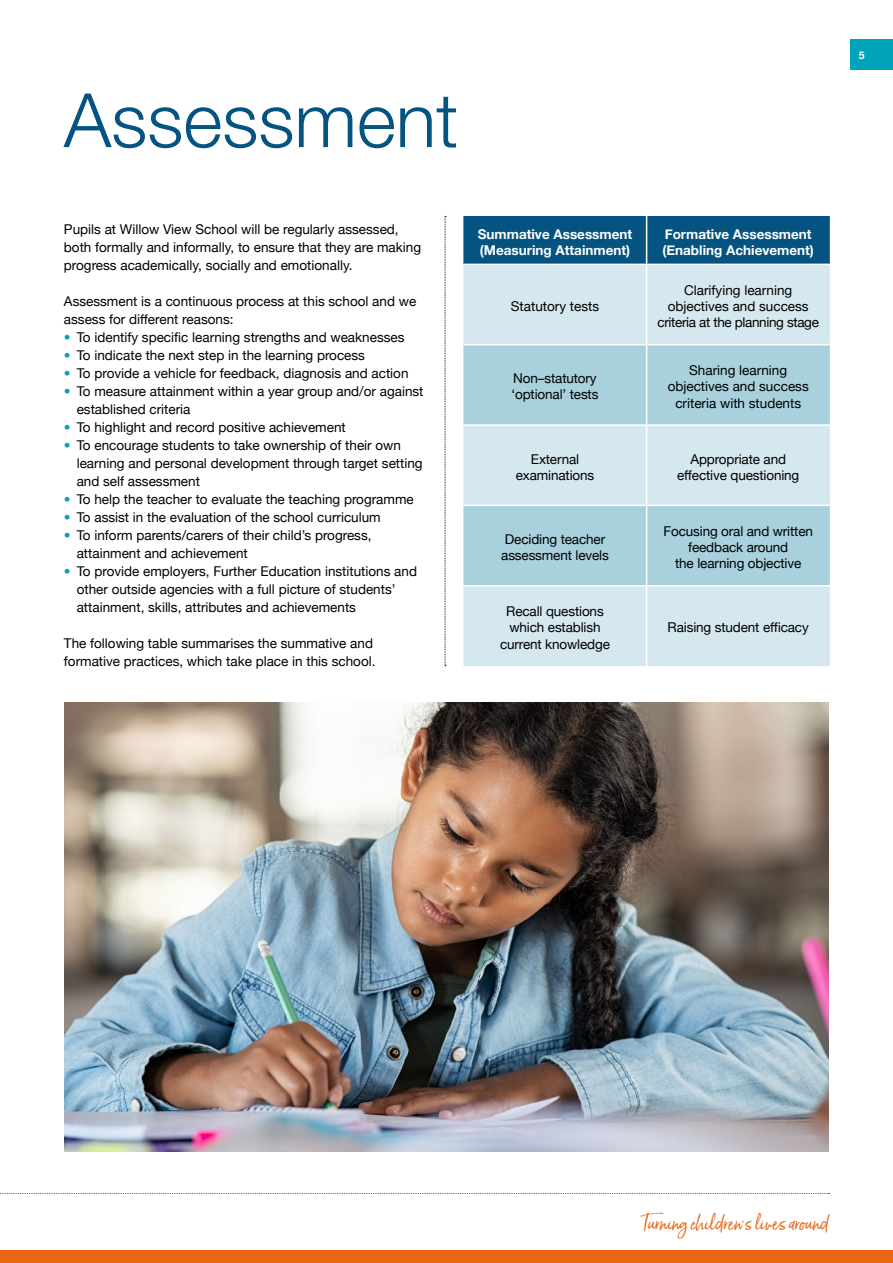
<style>
.page{position:relative;width:893px;height:1263px;background:#fff}
.page>*{position:absolute;margin:0;border:0;box-sizing:border-box;transform-origin:0 0}
.t1{font:300 75px "Helvetica Neue LT Std";color:#045380}
.t2{font:18px "Born Ready";color:#e96618}
.t3{font:13.5px/16.2px "Helvetica Neue";color:#000}
.t4{font:700 13.5px/16.2px "Helvetica Neue";color:#fff}
.t5{font:700 10.5px "Helvetica Neue";color:#fff}
.s1{font-family:"Helvetica Neue LT Std";font-weight:300;color:#00a4ba}
</style>
<div class="page">
<img style="left:65px;top:702px;width:764px;height:449px">
<div style="left:850px;top:39px;width:43px;height:30px;background:#00a4ba"></div>
<div style="left:0;top:1251px;width:893px;height:12px;background:#e96618"></div>
<svg style="left:0;top:1193px;width:830px;height:1px"></svg>
<div style="left:463px;top:216px;width:367px;height:48px;background:#045380"></div>
<div style="left:463px;top:265px;width:367px;height:401px;background:#d6e8ef"></div>
<svg style="left:463px;top:345px;width:367px;height:240px;background:#b8d9e3"></svg>
<hr style="left:646px;top:216px;width:1px;height:48px;background:#fff">
<hr style="left:646px;top:265px;width:1px;height:79px;background:#fff">
<hr style="left:463px;top:344px;width:184px;height:1px;background:#fff">
<hr style="left:647px;top:344px;width:183px;height:1px;background:#fff">
<hr style="left:646px;top:345px;width:1px;height:79px;background:#fff">
<hr style="left:463px;top:424px;width:184px;height:2px;background:#fff">
<hr style="left:647px;top:424px;width:183px;height:2px;background:#fff">
<hr style="left:646px;top:426px;width:1px;height:79px;background:#fff">
<hr style="left:463px;top:505px;width:184px;height:1px;background:#fff">
<hr style="left:647px;top:505px;width:183px;height:1px;background:#fff">
<hr style="left:646px;top:506px;width:1px;height:79px;background:#fff">
<hr style="left:463px;top:585px;width:184px;height:1px;background:#fff">
<hr style="left:647px;top:585px;width:183px;height:1px;background:#fff">
<hr style="left:646px;top:586px;width:1px;height:80px;background:#fff">
<svg style="left:445px;top:216px;width:1px;height:450px"></svg>
<h1 class="t1" style="left:64px;top:75px;width:396px">Assessment</h1>
<p class="t3" style="left:64px;top:221px;width:359px;line-height:18px">Pupils at Willow View School will be regularly assessed, both formally and informally, to ensure that they are making progress academically, socially and emotionally.</p>
<p class="t3" style="left:64px;top:293px;width:354px;line-height:18px">Assessment is a continuous process at this school and we assess for different reasons:</p>
<p class="t3" style="left:64px;top:330px;width:342px"><span class="s1">•</span> To identify specific learning strengths and weaknesses</p>
<p class="t3" style="left:64px;top:348px;width:303px"><span class="s1">•</span> To indicate the next step in the learning process</p>
<p class="t3" style="left:64px;top:366px;width:346px"><span class="s1">•</span> To provide a vehicle for feedback, diagnosis and action</p>
<p class="t3" style="left:77px;top:383px;width:348px;line-height:18px;text-indent:-13px"><span class="s1">•</span> To measure attainment within a year group and/or against established criteria</p>
<p class="t3" style="left:64px;top:420px;width:283px"><span class="s1">•</span> To highlight and record positive achievement</p>
<p class="t3" style="left:77px;top:437px;width:347px;line-height:18px;text-indent:-13px"><span class="s1">•</span> To encourage students to take ownership of their own learning and personal development through target setting and self assessment</p>
<p class="t3" style="left:64px;top:492px;width:351px"><span class="s1">•</span> To help the teacher to evaluate the teaching programme</p>
<p class="t3" style="left:64px;top:510px;width:318px"><span class="s1">•</span> To assist in the evaluation of the school curriculum</p>
<p class="t3" style="left:77px;top:527px;width:296px;line-height:18px;text-indent:-13px"><span class="s1">•</span> To inform parents/carers of their child’s progress, attainment and achievement</p>
<p class="t3" style="left:77px;top:563px;width:342px;line-height:18px;text-indent:-13px"><span class="s1">•</span> To provide employers, Further Education institutions and other outside agencies with a full picture of students’ attainment, skills, attributes and achievements</p>
<p class="t3" style="left:64px;top:635px;width:313px;line-height:18px">The following table summarises the summative and formative practices, which take place in this school.</p>
<p class="t4" style="left:478px;top:226px;width:156px">Summative Assessment (Measuring Attainment)</p>
<p class="t4" style="left:662px;top:226px;width:153px">Formative Assessment (Enabling Achievement)</p>
<p class="t3" style="left:511px;top:299px;width:90px">Statutory tests</p>
<p class="t3" style="left:657px;top:283px;width:163px;text-align:center">Clarifying learning objectives and success criteria at the planning stage</p>
<p class="t3" style="left:511px;top:371px;width:88px">Non–statutory ‘optional’ tests</p>
<p class="t3" style="left:668px;top:363px;width:143px;text-align:center">Sharing learning objectives and success criteria with students</p>
<p class="t3" style="left:516px;top:451px;width:80px;text-align:center">External examinations</p>
<p class="t3" style="left:677px;top:451px;width:124px;text-align:center">Appropriate and effective questioning</p>
<p class="t3" style="left:501px;top:532px;width:109px">Deciding teacher assessment levels</p>
<p class="t3" style="left:663px;top:524px;width:151px;text-align:center">Focusing oral and written feedback around<br>the learning objective</p>
<p class="t3" style="left:500px;top:604px;width:111px;text-align:center">Recall questions which establish current knowledge</p>
<p class="t3" style="left:668px;top:620px;width:143px">Raising student efficacy</p>
<p class="t5" style="left:859px;top:47px;width:7px">5</p>
<h2 class="t2" style="left:641px;top:1212px;width:189px">Turning children's lives around</h2>
</div>
